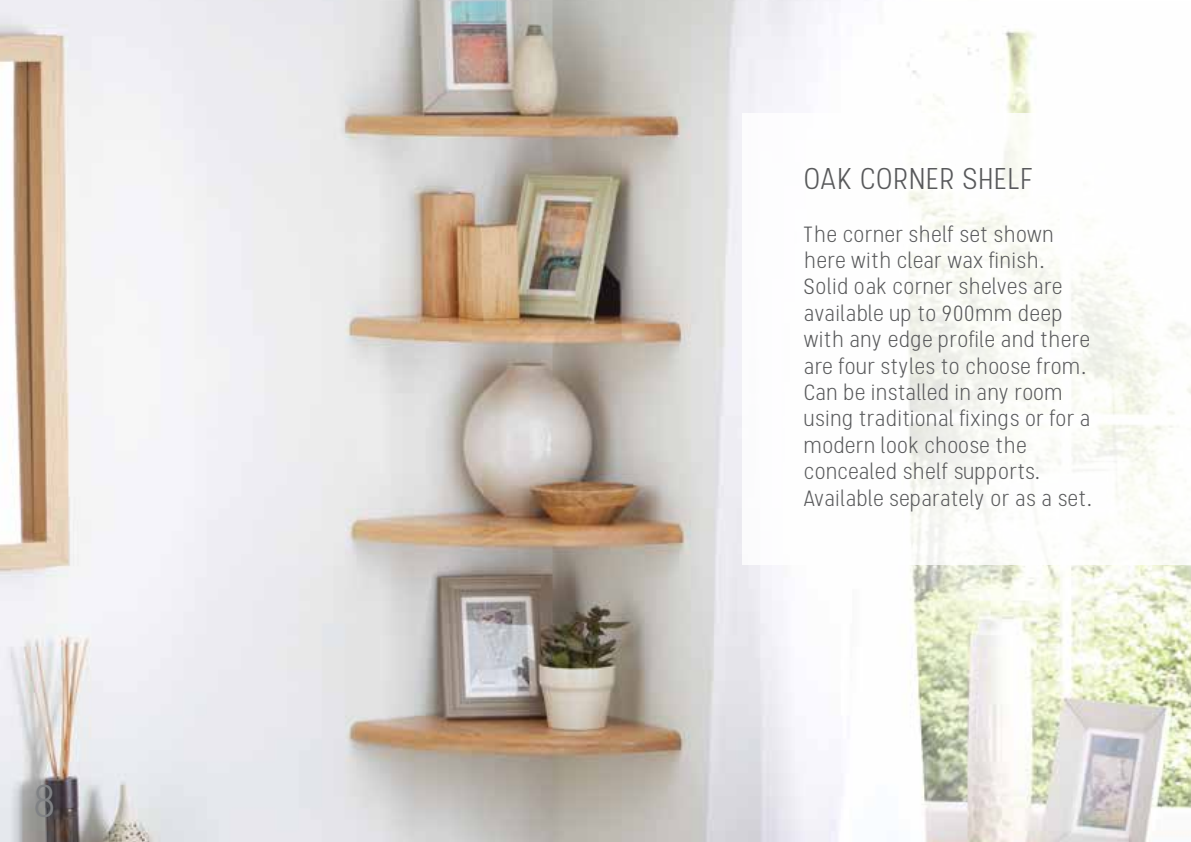
<style>
.page{position:relative;width:1191px;height:842px;background:#fff}
.page>*{position:absolute;margin:0;border:0;box-sizing:border-box;transform-origin:0 0}
.t1{font:300 46px "Stellar";color:#808285}
.t2{font:300 30px "Stellar";color:#58595b}
.t3{font:300 22px/26.4px "Stellar";letter-spacing:-.01em;color:#58595b}
</style>
<div class="page">
<img style="left:0;top:0;width:1191px;height:842px">
<div style="left:742px;top:113px;width:449px;height:451px;background:#fff"></div>
<h1 class="t1" style="left:34px;top:774px;width:26px">8</h1>
<h2 class="t2" style="left:804px;top:161px;width:232px">OAK CORNER SHELF</h2>
<p class="t3" style="left:804px;top:221px;width:290px">The corner shelf set shown here with clear wax finish.<br>Solid oak corner shelves are available up to 900mm deep with any edge profile and there are four styles to choose from.<br>Can be installed in any room using traditional fixings or for a modern look choose the concealed shelf supports.<br>Available separately or as a set.</p>
</div>
